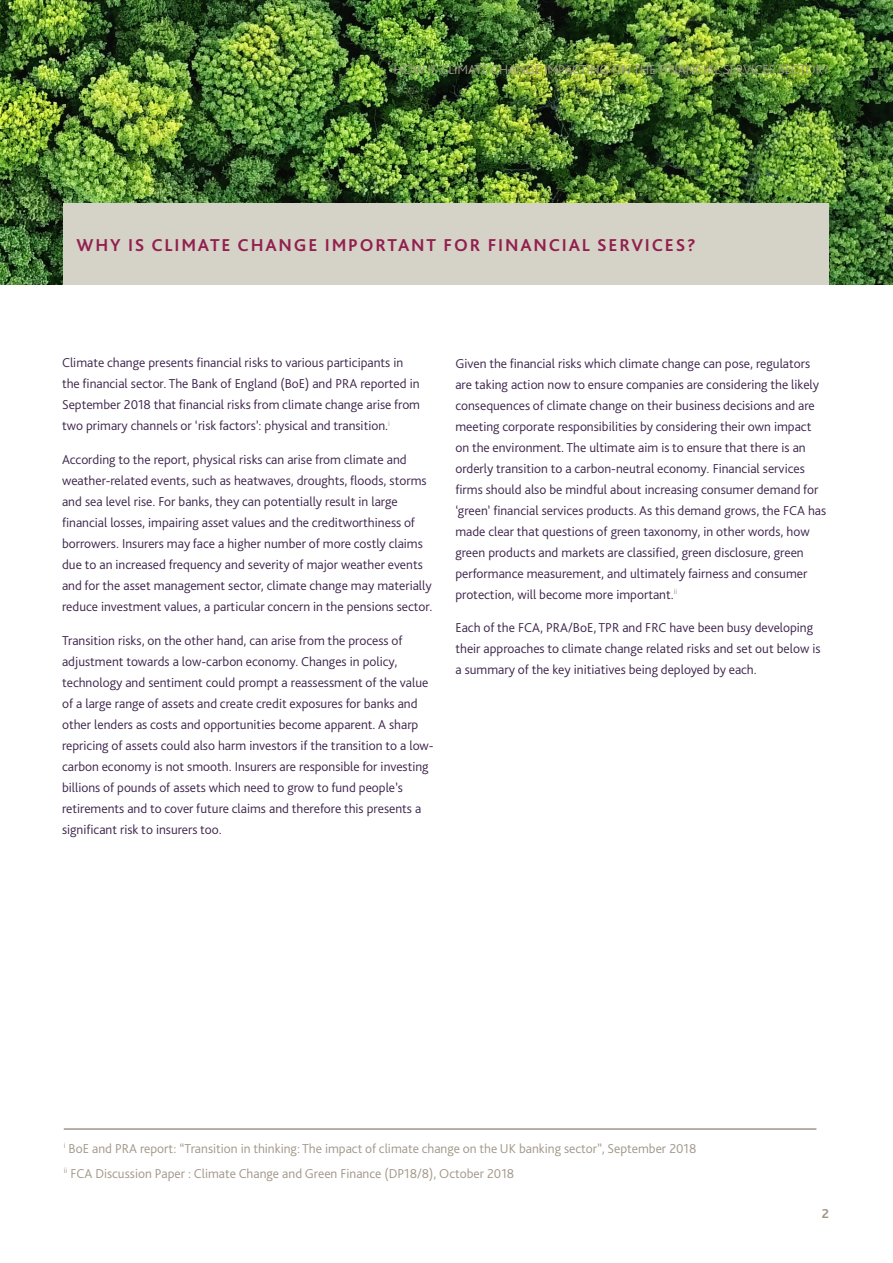
<style>
.page{position:relative;width:893px;height:1263px;background:#fff}
.page>*{position:absolute;margin:0;border:0;box-sizing:border-box;transform-origin:0 0}
.t1{font:700 18px "GWLG Bliss";letter-spacing:.1em;color:#921f4f}
.t2{font:300 13.5px/21px "GWLG Bliss";color:#3d244b}
.t3{font:300 13.5px/25.2px "GWLG Bliss";color:#a19688}
.t4{font:700 13.5px "GWLG Bliss";color:#a19688}
</style>
<div class="page">
<img style="left:0;top:0;width:893px;height:285px">
<div style="left:64px;top:204px;width:765px;height:81px;background:#d5d2c7"></div>
<hr style="left:64px;top:1128px;width:752px;height:2px;background:#a19688">
<p class="t3" style="left:393px;top:57px;width:437px">How is Climate Change impacting on th e Financial Services sector?</p>
<h1 class="t1" style="left:77px;top:234px;width:621px">WHY IS CLIMATE CHANGE IMPORTANT FOR FINANCIAL SERVICES?</h1>
<p class="t2" style="left:62px;top:352px;width:343px">Climate change presents financial risks to various participants in the financial sector. The Bank of England (BoE) and PRA</p>
<p class="t2" style="left:62px;top:373px;width:360px;text-align:justify;text-indent:298px">reported in September 2018 that financial risks from climate change arise from two primary channels or ‘risk factors’: physical and transition.<sup>i</sup></p>
<p class="t2" style="left:62px;top:449px;width:372px">According to the report, physical risks can arise from climate and weather-related events, such as heatwaves, droughts, floods, storms and sea level rise. For banks, they can potentially result in large financial losses, impairing asset values and the creditworthiness of borrowers. I nsurers may face a higher number of more costly claims due to an increased frequency and severity of major weather events and for the asset management sector, climate change may materially reduce investment values, a particular concern in the pensions sector.</p>
<p class="t2" style="left:62px;top:630px;width:373px">Transition risks, on the other hand, can arise from the process of adjustment towards a low-carbon economy. Changes in policy, technology and sentiment could prompt a reassessment of the value of a large range of assets and create credit exposures for banks and other lenders as costs and opportunities become apparent. A sharp repricing of assets could also harm investors if the transition to a low&shy;carbon economy is not smooth. I nsurers are responsible for investing billions of pounds of assets which need to grow to fund people’s retirements and to cover future claims and therefore this presents a significant risk to insurers too.</p>
<p class="t2" style="left:455px;top:353px;width:372px">Given the financial risks which climate change can pose, regulators are taking action now to ensure companies are considering the likely consequences of climate change on their business decisions and are meeting corporate responsibilities by considering their own impact on the environment. The ultimate aim is to ensure that there is an orderly transition to a carbon-neutral economy. Financial services firms should also be mindful about increasing consumer demand for ‘green’ financial services products. As this demand grows, the FCA has made clear that questions of green taxonomy, in other words, how green products and markets are classified, green disclosure, green performance measurement, and ultimately fairness and consumer protection, will become more important.<sup>ii</sup></p>
<p class="t2" style="left:455px;top:617px;width:151px">Each of the FCA, PRA/BoE, TPR</p>
<p class="t2" style="left:455px;top:617px;width:367px;text-indent:167px">and FRC have been busy developing their approaches to climate change related risks and set out below is a summary of the key initiatives being deployed by each.</p>
<p class="t3" style="left:64px;top:1135px;width:60px"><sup>i</sup> BoE and PRA</p>
<p class="t3" style="left:64px;top:1135px;width:634px;text-indent:76px">report: “Transition in thinking: The impact of climate change on the UK banking sector”, September 2018 <sup>ii</sup> FCA Discussion Paper : Climate Change and Green Finance (DP18/8), October 2018</p>
<p class="t4" style="left:822px;top:1205px;width:9px">2</p>
</div>
